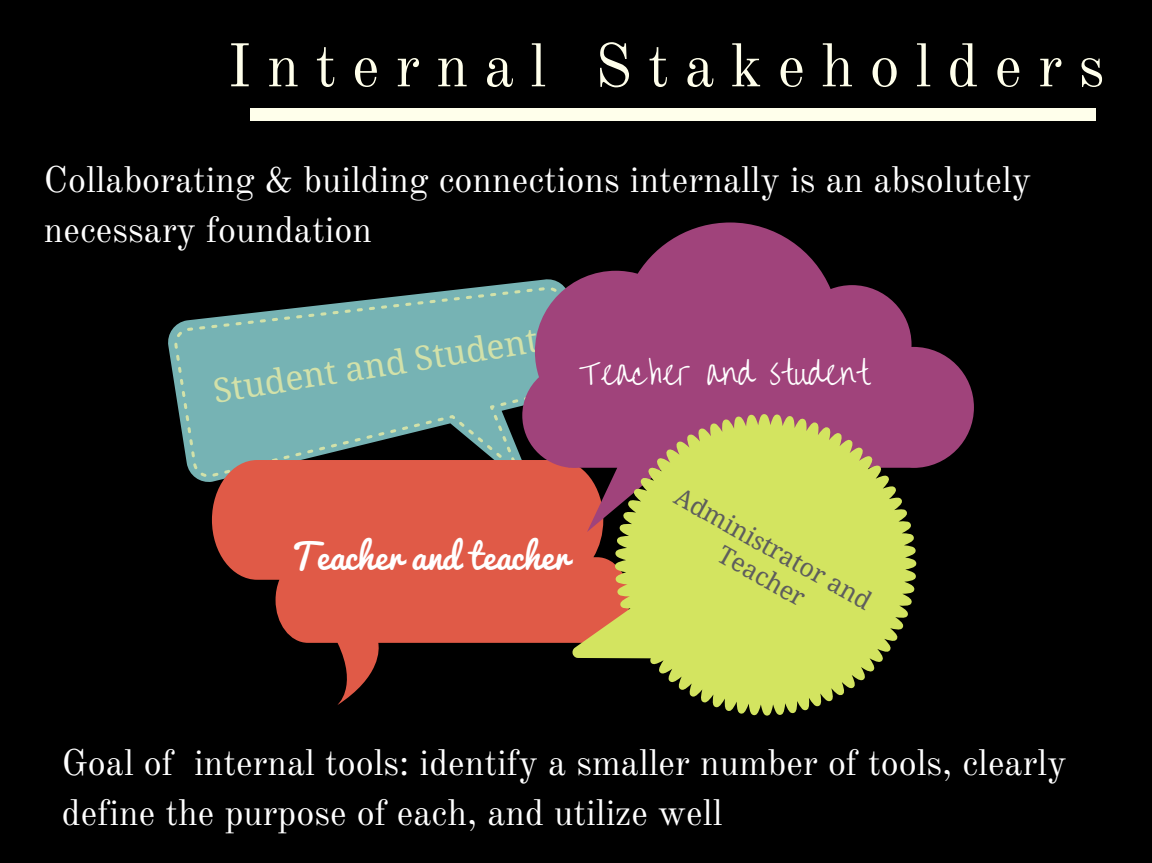
<style>
.page{position:relative;width:1152px;height:863px;background:#fff}
.page>*{position:absolute;margin:0;border:0;box-sizing:border-box;transform-origin:0 0}
.t1{font:60.3px "Old Standard TT";letter-spacing:.26em;color:#ffffeb}
.t2{font:36.3px/49.5px "Old Standard TT";color:#fff}
.t3{font:34.35px "Pacifico";color:#fff}
.t4{font:33.9px "Droid Serif";color:#d2e1a9}
.t5{font:31.35px "Overthe Rainbow";color:#fff}
.t6{font:25.05px/29.2px "Droid Serif";color:#5d5d5d;text-align:center}
</style>
<div class="page">
<div style="left:0;top:0;width:1152px;height:862px;background:#000"></div>
<svg style="left:172px;top:282px;width:350px;height:197px;fill:#76b3b4"></svg>
<svg style="left:449px;top:405px;width:70px;height:55px"></svg>
<div style="left:251px;top:108px;width:845px;height:12px;background:#ffffeb"></div>
<svg style="left:212px;top:460px;width:337px;height:245px;fill:#e05a47"></svg>
<svg style="left:522px;top:222px;width:452px;height:310px;fill:#a0437b"></svg>
<svg style="left:549px;top:359px;width:422px;height:357px"></svg>
<h1 class="t1" style="left:227px;top:29px;width:879px">Internal Stakeholders</h1>
<p class="t2" style="left:44px;top:155px;width:989px">Collaborating &amp; building connections internally is an absolutely necessary foundation</p>
<p class="t4" style="left:210px;top:371px;width:330px;rotate:-9deg">Student and Student</p>
<p class="t5" style="left:579px;top:355px;width:292px">Teacher and student</p>
<p class="t3" style="left:291px;top:538px;width:279px">Teacher and teacher</p>
<p class="t6" style="left:683px;top:482px;width:223px;rotate:29deg">Administrator and<br>Teacher</p>
<p class="t2" style="left:62px;top:738px;width:1006px">Goal of internal tools: identify a smaller number of tools, clearly define the purpose of each, and utilize well</p>
</div>
